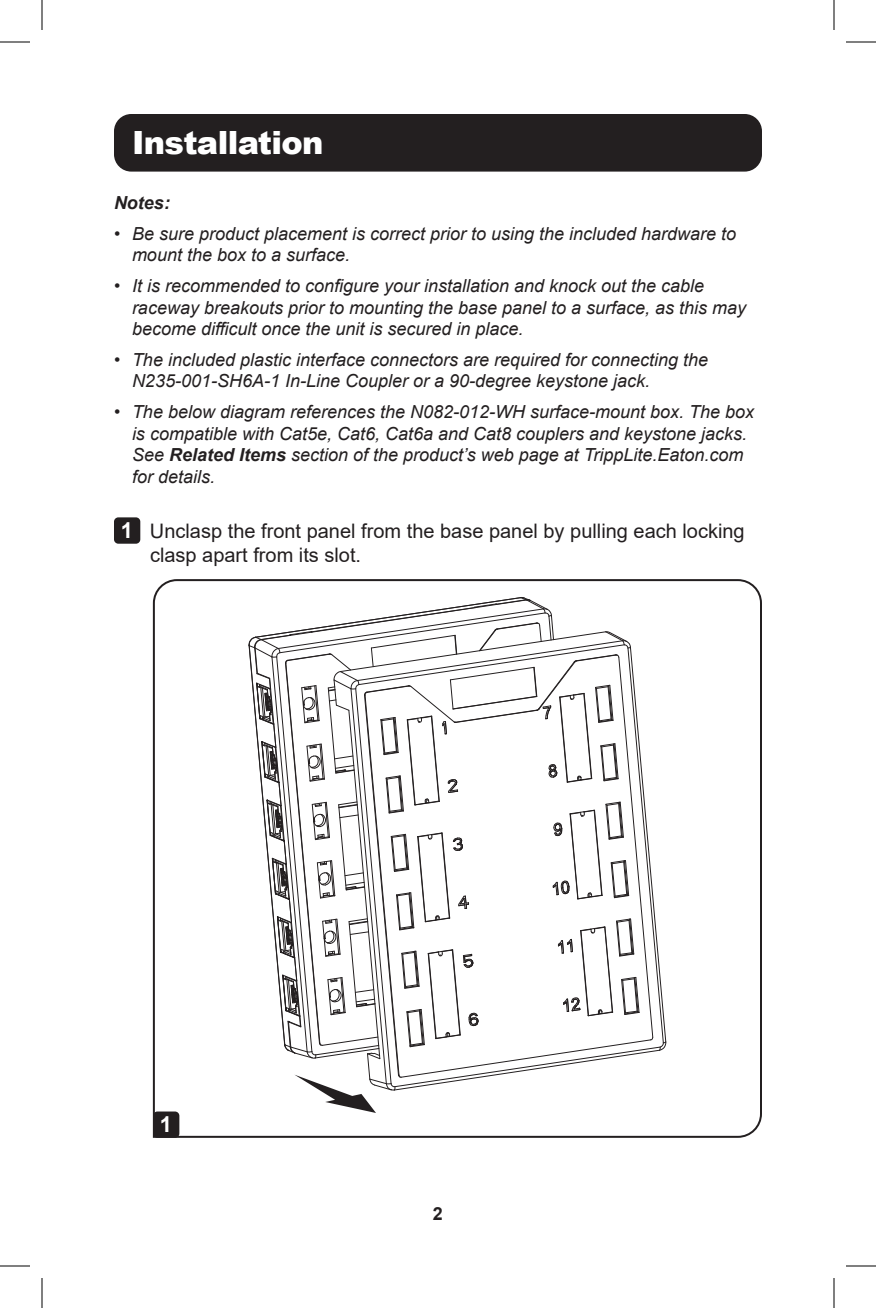
<style>
.page{position:relative;width:876px;height:1308px;background:#fff}
.page>*{position:absolute;margin:0;border:0;box-sizing:border-box;transform-origin:0 0}
.t1{font:900 32px "Arial";letter-spacing:-.02em;color:#fff}
.t2{font:700 22px "Arial";color:#fff}
.t3{font:20px/24px "Arial";color:#231f20}
.t4{font:italic 18px/21.6px "Arial";color:#231f20}
.t5{font:italic 700 18px "Arial";color:#231f20}
.t6{font:700 18px "Arial";color:#231f20}
.s1{font-weight:700}
</style>
<div class="page">
<div style="left:114px;top:517px;width:26px;height:27px;background:#231f20;border-radius:4px"></div>
<svg style="left:152px;top:579px;width:610px;height:559px"></svg>
<div style="left:114px;top:114px;width:648px;height:58px;background:#231f20;border-radius:17px"></div>
<div style="left:153px;top:1112px;width:26px;height:26px;background:#231f20;border-radius:4px"></div>
<hr style="left:0;top:42px;width:30px;height:1px;background:#000">
<hr style="left:846px;top:42px;width:30px;height:1px;background:#000">
<hr style="left:0;top:1266px;width:30px;height:1px;background:#000">
<hr style="left:846px;top:1266px;width:30px;height:1px;background:#000">
<hr style="left:42px;top:0;width:1px;height:30px;background:#000">
<hr style="left:42px;top:1278px;width:1px;height:30px;background:#000">
<hr style="left:834px;top:0;width:1px;height:30px;background:#000">
<hr style="left:834px;top:1278px;width:1px;height:30px;background:#000">
<p class="t1" style="left:132px;top:120px;width:193px">Installation</p>
<p class="t5" style="left:114px;top:191px;width:57px">Notes:</p>
<p class="t4" style="left:132px;top:223px;width:606px;text-indent:-18px">• Be sure product placement is correct prior to using the included hardware to mount the box to a surface.</p>
<p class="t4" style="left:132px;top:275px;width:616px;text-indent:-18px">• It is recommended to configure your installation and knock out the cable raceway breakouts prior to mounting the base panel to a surface, as this may become difficult once the unit is secured in place.</p>
<p class="t4" style="left:132px;top:349px;width:578px;text-indent:-18px">• The included plastic interface connectors are required for connecting the<br>N235-001-SH6A-1 In-Line Coupler or a 90-degree keystone jack.</p>
<p class="t4" style="left:132px;top:401px;width:624px;text-indent:-18px">• The below diagram references the N082-012-WH surface-mount box. The box is compatible with Cat5e, Cat6, Cat6a and Cat8 couplers and keystone jacks.<br>See <span class="s1">Related Items</span> section of the product’s web page at TrippLite.Eaton.com for details.</p>
<p class="t2" style="left:121px;top:514px;width:14px">1</p>
<p class="t3" style="left:150px;top:519px;width:596px">Unclasp the front panel from the base panel by pulling each locking clasp apart from its slot.</p>
<p class="t2" style="left:160px;top:1108px;width:14px">1</p>
<p class="t6" style="left:433px;top:1201px;width:12px">2</p>
</div>
